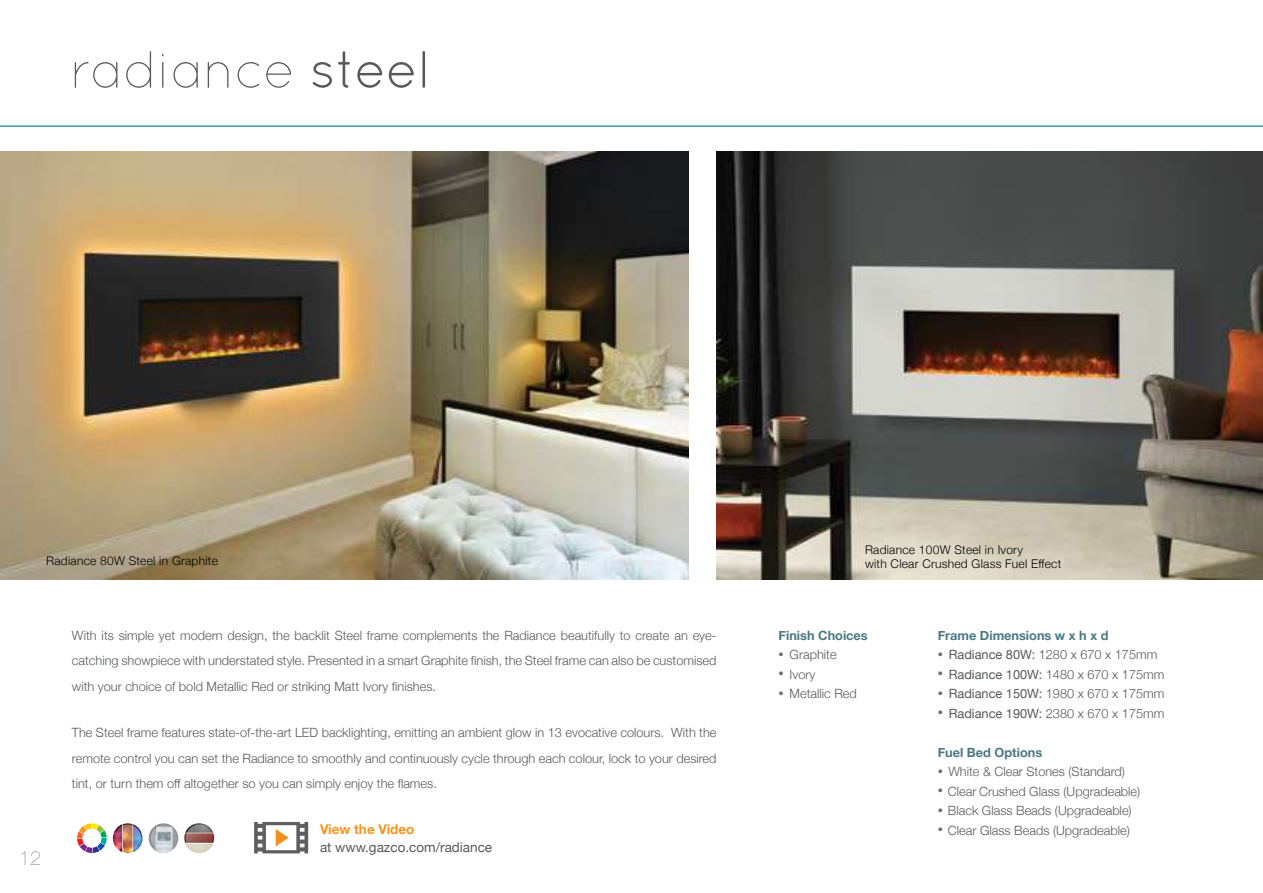
<style>
.page{position:relative;width:1263px;height:893px;background:#fff}
.page>*{position:absolute;margin:0;border:0;box-sizing:border-box;transform-origin:0 0}
.t1{font:300 52.5px "Quicksand";letter-spacing:-.01em;color:#58595b}
.t2{font:200 19.5px "Helvetica Neue";color:#58595b}
.t3{font:13.5px "Helvetica Neue";color:#58595b}
.t4{font:700 13.5px "Helvetica Neue";color:#f7941e}
.t5{font:300 12.75px/25.5px "Helvetica Neue";color:#58595b;text-align:justify}
.t6{font:700 12.75px "Helvetica Neue";color:#4a7982}
.t7{font:300 12px "Helvetica Neue";letter-spacing:.02em;color:#000}
.s1{font-weight:400}
.s2{font-size:10.5px;color:#6d6e71}
</style>
<div class="page">
<hr style="left:0;top:126px;width:1263px;height:1px;background:#007a86">
<img style="left:0;top:152px;width:689px;height:427px">
<img style="left:716px;top:152px;width:547px;height:427px">
<svg style="left:254px;top:822px;width:54px;height:31px"></svg>
<img style="left:113px;top:823px;width:30px;height:30px">
<svg style="left:114px;top:825px;width:27px;height:27px"></svg>
<svg style="left:149px;top:823px;width:29px;height:30px"></svg>
<img style="left:149px;top:824px;width:27px;height:29px">
<svg style="left:151px;top:825px;width:26px;height:26px"></svg>
<svg style="left:77px;top:823px;width:30px;height:30px"></svg>
<img style="left:184px;top:823px;width:30px;height:30px">
<svg style="left:186px;top:824px;width:27px;height:28px"></svg>
<h1 class="t1" style="left:70px;top:39px;width:362px">radiance <span class="s1">steel</span></h1>
<p class="t7" style="left:865px;top:540px;width:159px">Radiance 100W Steel in Ivory</p>
<p class="t7" style="left:46px;top:550px;width:173px">Radiance 80W Steel in Graphite</p>
<p class="t7" style="left:865px;top:554px;width:198px">with Clear Crushed Glass Fuel Effect</p>
<h2 class="t2" style="left:19px;top:843px;width:23px">12</h2>
<p class="t5" style="left:72px;top:621px;width:646px">With its simple yet modern design, the backlit Steel frame complements the Radiance beautifully to create an eye&shy;catching showpiece with understated style. Presented in a smart Graphite finish, the Steel frame can also be customised with your choice of bold Metallic Red or striking Matt Ivory finishes.</p>
<p class="t5" style="left:72px;top:719px;width:646px">The Steel frame features state-of-the-art LED backlighting, emitting an ambient glow in 13 evocative colours. With the remote control you can set the Radiance to smoothly and continuously cycle through each colour, lock to your desired tint, or turn them off altogether so you can simply enjoy the flames.</p>
<p class="t4" style="left:320px;top:818px;width:96px">View the Video</p>
<p class="t3" style="left:320px;top:837px;width:174px">at www.gazco.com/radiance</p>
<p class="t6" style="left:778px;top:625px;width:91px">Finish Choices</p>
<p class="t5" style="left:778px;top:641px;width:60px"><span class="s2">•</span> Graphite</p>
<p class="t5" style="left:778px;top:660px;width:38px"><span class="s2">•</span> Ivory</p>
<p class="t5" style="left:778px;top:680px;width:80px"><span class="s2">•</span> Metallic Red</p>
<p class="t6" style="left:938px;top:625px;width:172px">Frame Dimensions w x h x d</p>
<p class="t5" style="left:938px;top:641px;width:221px"><span class="s2">•</span> <span class="s1">Radiance 80W:</span> 1280 x 670 x 175mm</p>
<p class="t5" style="left:938px;top:660px;width:228px"><span class="s2">•</span> <span class="s1">Radiance 100W:</span> 1480 x 670 x 175mm</p>
<p class="t5" style="left:938px;top:680px;width:228px"><span class="s2">•</span> <span class="s1">Radiance 150W:</span> 1980 x 670 x 175mm</p>
<p class="t5" style="left:938px;top:699px;width:228px"><span class="s2">•</span> <span class="s1">Radiance 190W:</span> 2380 x 670 x 175mm</p>
<p class="t6" style="left:938px;top:742px;width:106px">Fuel Bed Options</p>
<p class="t5" style="left:938px;top:758px;width:189px"><span class="s2">•</span> White &amp; Clear Stones (Standard)</p>
<p class="t5" style="left:938px;top:777px;width:204px"><span class="s2">•</span> Clear Crushed Glass (Upgradeable)</p>
<p class="t5" style="left:938px;top:797px;width:196px"><span class="s2">•</span> Black Glass Beads (Upgradeable)</p>
<p class="t5" style="left:938px;top:816px;width:194px"><span class="s2">•</span> Clear Glass Beads (Upgradeable)</p>
</div>
